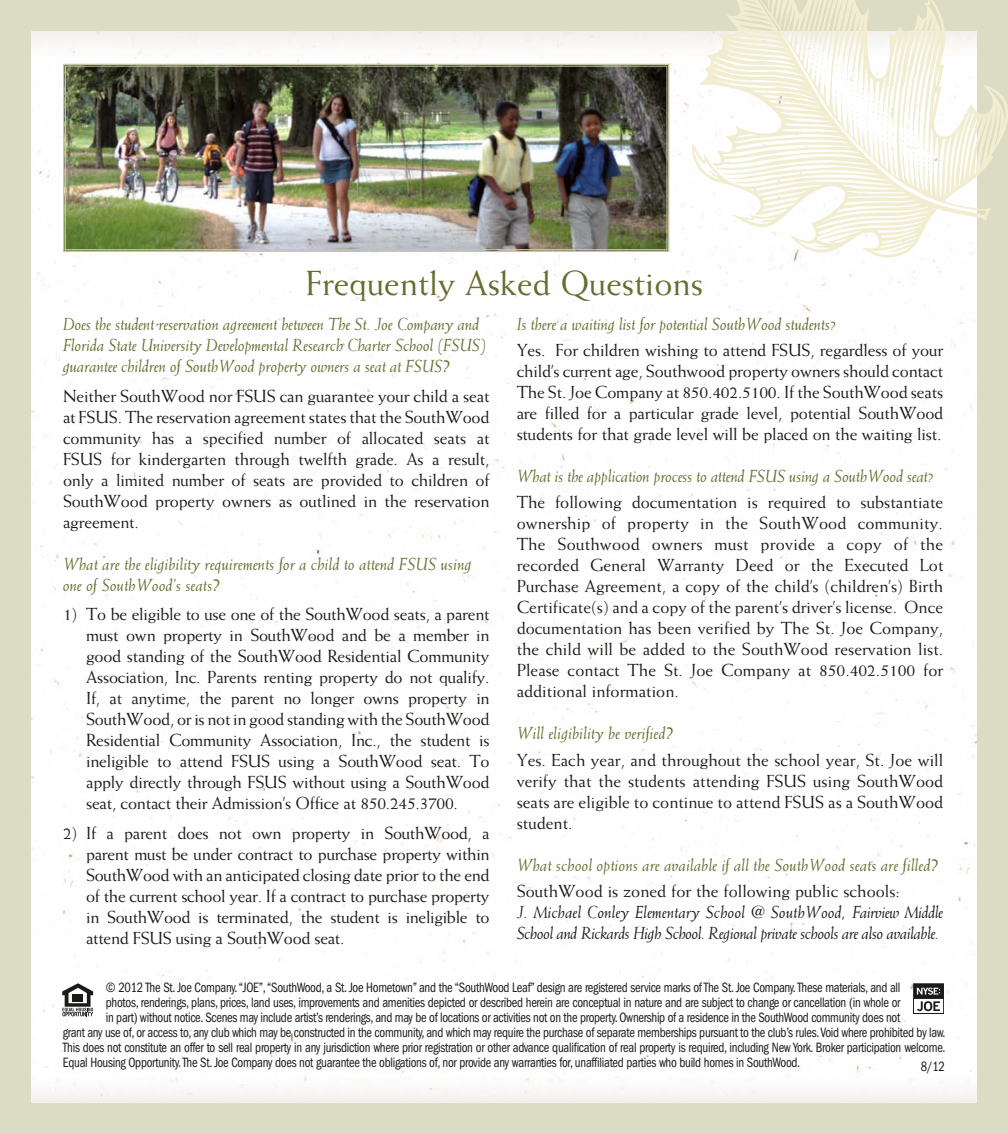
<style>
.page{position:relative;width:1008px;height:1134px;background:#dcdcc4}
.page>*{position:absolute;margin:0;border:0;box-sizing:border-box;transform-origin:0 0}
.t1{font:35px "Weiss";color:#676c2f}
.t2{font:17.5px/21px "Weiss";letter-spacing:-.01em;color:#1b1a19;text-align:justify}
.t3{font:italic 17.5px/21px "Weiss";letter-spacing:-.01em;color:#676c2f}
.t4{font:italic 17.5px/21px "Weiss";letter-spacing:-.03em;color:#1b1a19}
.t5{font:condensed 14px "Franklin Gothic LT";letter-spacing:-.02em;color:#1b1a19;scale:.9 1}
.s1{font-size:24.5px}
.s2{font-style:italic;color:#676c2f}
.s3{font-style:italic;font-size:24.5px;color:#676c2f}
.s4{font-style:normal;color:#1b1a19}
</style>
<div class="page">
<div style="left:32px;top:32px;width:944px;height:1070px;background:#fefefe"></div>
<svg style="left:692px;top:0;width:316px;height:258px"></svg>
<svg style="left:799px;top:42px;width:3px;height:4px"></svg>
<svg style="left:808px;top:41px;width:21px;height:43px"></svg>
<svg style="left:835px;top:57px;width:59px;height:89px;background:#faf9f2"></svg>
<svg style="left:902px;top:123px;width:28px;height:46px"></svg>
<img style="left:62px;top:63px;width:608px;height:190px">
<div style="left:65px;top:66px;width:602px;height:184px;border:1px solid #c6c7a4"></div>
<svg style="left:62px;top:983px;width:31px;height:33px"></svg>
<div style="left:913px;top:998px;width:31px;height:16px;border:1px solid #1b1a19"></div>
<svg style="left:913px;top:983px;width:31px;height:28px"></svg>
<h1 class="t1" style="left:306px;top:263px;width:399px">Frequently Asked Questions</h1>
<p class="t3" style="left:63px;top:313px;width:425px">Does the student reservation agreement between The St. Joe Company and<br>Florida State University Developmental Research Charter School (FSUS) guarantee children of SouthWood property owners a seat at FSUS<span class="s1">?</span></p>
<p class="t2" style="left:63px;top:385px;width:428px">Neither SouthWood nor FSUS can guarantee your child a seat at FSUS. The reservation agreement states that the SouthWood community has a specified number of allocated seats at FSUS for kindergarten through twelfth grade. As a result, only a limited number of seats are provided to children of SouthWood property owners as outlined in the reservation agreement.</p>
<p class="t3" style="left:63px;top:553px;width:410px">What are the eligibility requirements for a child to attend FSUS using one of SouthWood’s seats<span class="s1">?</span></p>
<p class="t2" style="left:86px;top:604px;width:405px;text-indent:-23px">1) To be eligible to use one of the SouthWood seats, a parent must own property in SouthWood and be a member in good standing of the SouthWood Residential Community Association, Inc. Parents renting property do not qualify.<br>If, at anytime, the parent no longer owns property in SouthWood, or is not in good standing with the SouthWood Residential Community Association, Inc., the student is ineligible to attend FSUS using a SouthWood seat. To apply directly through FSUS without using a SouthWood seat, contact their Admission’s Office at 850.245.3700.</p>
<p class="t2" style="left:86px;top:822px;width:405px;text-indent:-23px">2) If a parent does not own property in SouthWood, a parent must be under contract to purchase property within SouthWood with an anticipated closing date prior to the end of the current school year. If a contract to purchase property in SouthWood is terminated, the student is ineligible to attend FSUS using a SouthWood seat.</p>
<p class="t3" style="left:517px;top:313px;width:321px">Is there a waiting list for potential SouthWood students?</p>
<p class="t2" style="left:517px;top:339px;width:428px">Yes. For children wishing to attend FSUS, regardless of your child’s current age, Southwood property owners should contact The St. Joe Company at 850.402.5100. If the SouthWood seats are filled for a particular grade level, potential SouthWood students for that grade level will be placed on the waiting list.</p>
<p class="t3" style="left:517px;top:465px;width:419px">What is the application process to attend FSUS using a SouthWood seat?</p>
<p class="t2" style="left:517px;top:492px;width:428px">The following documentation is required to substantiate ownership of property in the SouthWood community.<br>The Southwood owners must provide a copy of the recorded General Warranty Deed or the Executed Lot Purchase Agreement, a copy of the child’s (children’s) Birth Certificate(s) and a copy of the parent’s driver’s license. Once documentation has been verified by The St. Joe Company, the child will be added to the SouthWood reservation list.<br>Please contact The St. Joe Company at 850.402.5100 for additional information.</p>
<p class="t2" style="left:517px;top:720px;width:428px;line-height:26.2px"><span class="s2">Will eligibility be verified</span><span class="s3">?<br></span>Yes. Each year, and throughout the school year, St. Joe will</p>
<p class="t2" style="left:517px;top:770px;width:428px">verify that the students attending FSUS using SouthWood seats are eligible to continue to attend FSUS as a SouthWood student.</p>
<p class="t3" style="left:517px;top:851px;width:424px;line-height:26.2px">What school options are available if all the SouthWood seats are filled<span class="s1">?<br></span><span class="s4">SouthWood is zoned for the following public schools:</span></p>
<p class="t4" style="left:517px;top:901px;width:428px">J. Michael Conley Elementary School @ SouthWood, Fairview Middle<br>School and Rickards High School. Regional private schools are also available.</p>
<p class="t5" style="left:106px;top:980px;width:884px">© 2012 The St. Joe Company. “JOE”, “SouthWood, a St. Joe Hometown” and the “SouthWood Leaf” design are registered service marks of The St. Joe Company. These materials, and all</p>
<p class="t5" style="left:106px;top:995px;width:884px">photos, renderings, plans, prices, land uses, improvements and amenities depicted or described herein are conceptual in nature and are subject to change or cancellation (in whole or</p>
<p class="t5" style="left:106px;top:1009px;width:884px">in part) without notice. Scenes may include artist’s renderings, and may be of locations or activities not on the property. Ownership of a residence in the SouthWood community does not</p>
<p class="t5" style="left:63px;top:1024px;width:982px">grant any use of, or access to, any club which may be constructed in the community, and which may require the purchase of separate memberships pursuant to the club’s rules. Void where prohibited by law.</p>
<p class="t5" style="left:63px;top:1039px;width:982px">This does not constitute an offer to sell real property in any jurisdiction where prior registration or other advance qualification of real property is required, including New York. Broker participation welcome.</p>
<p class="t5" style="left:63px;top:1054px;width:821px">Equal Housing Opportunity. The St. Joe Company does not guarantee the obligations of, nor provide any warranties for, unaffiliated parties who build homes in SouthWood.</p>
<p class="t5" style="left:921px;top:1058px;width:28px">8/12</p>
</div>
